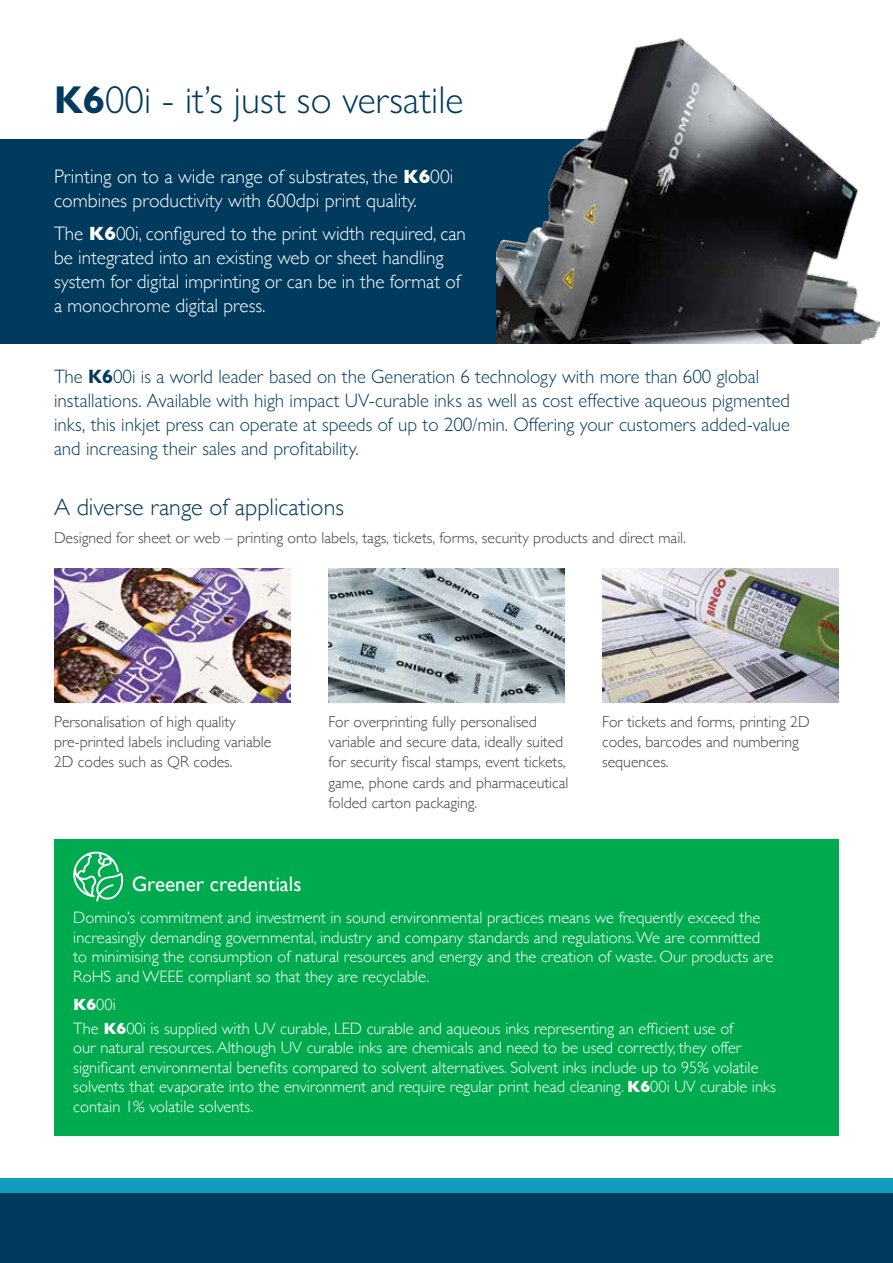
<style>
.page{position:relative;width:893px;height:1263px;background:#fff}
.page>*{position:absolute;margin:0;border:0;box-sizing:border-box;transform-origin:0 0}
.t1{font:300 39px "Gill Sans Nova";color:#003a5d}
.t2{font:300 24px "Gill Sans";color:#003a5d}
.t3{font:21px "Gill Sans";color:#fff}
.t4{font:300 19.5px/24px "Gill Sans Nova";color:#003a5d}
.t5{font:300 19.5px/24px "Gill Sans";color:#fff}
.t6{font:300 16.5px/19.5px "Gill Sans";color:#fff}
.t7{font:300 15.75px/20.2px "Gill Sans";color:#414042}
.s1{font-weight:700}
</style>
<div class="page">
<div style="left:0;top:1193px;width:893px;height:70px;background:#003a5d"></div>
<div style="left:0;top:1178px;width:893px;height:15px;background:#129dc0"></div>
<div style="left:0;top:139px;width:727px;height:205px;background:#003a5d"></div>
<div style="left:54px;top:839px;width:785px;height:296px;background:#00ab4f"></div>
<svg style="left:73px;top:852px;width:51px;height:49px"></svg>
<img style="left:497px;top:38px;width:382px;height:305px">
<img style="left:603px;top:568px;width:236px;height:134px">
<img style="left:328px;top:568px;width:237px;height:134px">
<img style="left:54px;top:568px;width:236px;height:134px">
<h1 class="t1" style="left:54px;top:76px;width:411px"><span class="s1">K6</span>00i - it’s just so versatile</h1>
<p class="t5" style="left:54px;top:164px;width:401px">Printing on to a wide range of substrates, the <span class="s1">K6</span>00i combines productivity with 600dpi print quality.</p>
<p class="t5" style="left:54px;top:220px;width:413px">The <span class="s1">K6</span>00i, configured to the print width required, can be integrated into an existing web or sheet handling system for digital imprinting or can be in the format of a monochrome digital press.</p>
<p class="t4" style="left:54px;top:364px;width:738px">The <span class="s1">K6</span>00i is a world leader based on the Generation 6 technology with more than 600 global installations. Available with high impact UV-curable inks as well as cost effective aqueous pigmented inks, this inkjet press can operate at speeds of up to 200/min. Offering your customers added-value and increasing their sales and profitability.</p>
<h2 class="t2" style="left:54px;top:488px;width:291px">A diverse range of applications</h2>
<p class="t7" style="left:54px;top:527px;width:634px">Designed for sheet or web – printing onto labels, tags, tickets, forms, security products and direct mail.</p>
<p class="t7" style="left:54px;top:711px;width:219px">Personalisation of high quality pre-printed labels including variable<br>2D codes such as QR codes.</p>
<p class="t7" style="left:602px;top:711px;width:209px">For tickets and forms, printing 2D codes, barcodes and numbering sequences.</p>
<p class="t7" style="left:328px;top:711px;width:241px">For overprinting fully personalised variable and secure data, ideally suited for security fiscal stamps, event tickets, game, phone cards and pharmaceutical folded carton packaging.</p>
<p class="t3" style="left:132px;top:872px;width:171px">Greener credentials</p>
<p class="t6" style="left:73px;top:907px;width:702px">Domino’s commitment and investment in sound environmental practices means we frequently exceed the increasingly demanding governmental, industry and company standards and regulations. We are committed to minimising the consumption of natural resources and energy and the creation of waste. Our products are RoHS and WEEE compliant so that they are recyclable.</p>
<p class="t6" style="left:73px;top:992px;width:661px;line-height:23.7px"><span class="s1">K6</span>00i<br>The <span class="s1">K6</span>00i is supplied with UV curable, LED curable and aqueous inks representing an efficient use of</p>
<p class="t6" style="left:73px;top:1037px;width:704px">our natural resources. Although UV curable inks are chemicals and need to be used correctly, they offer significant environmental benefits compared to solvent alternatives. Solvent inks include up to 95% volatile solvents that evaporate into the environment and require regular print head cleaning. <span class="s1">K6</span>00i UV curable inks contain 1% volatile solvents.</p>
</div>
